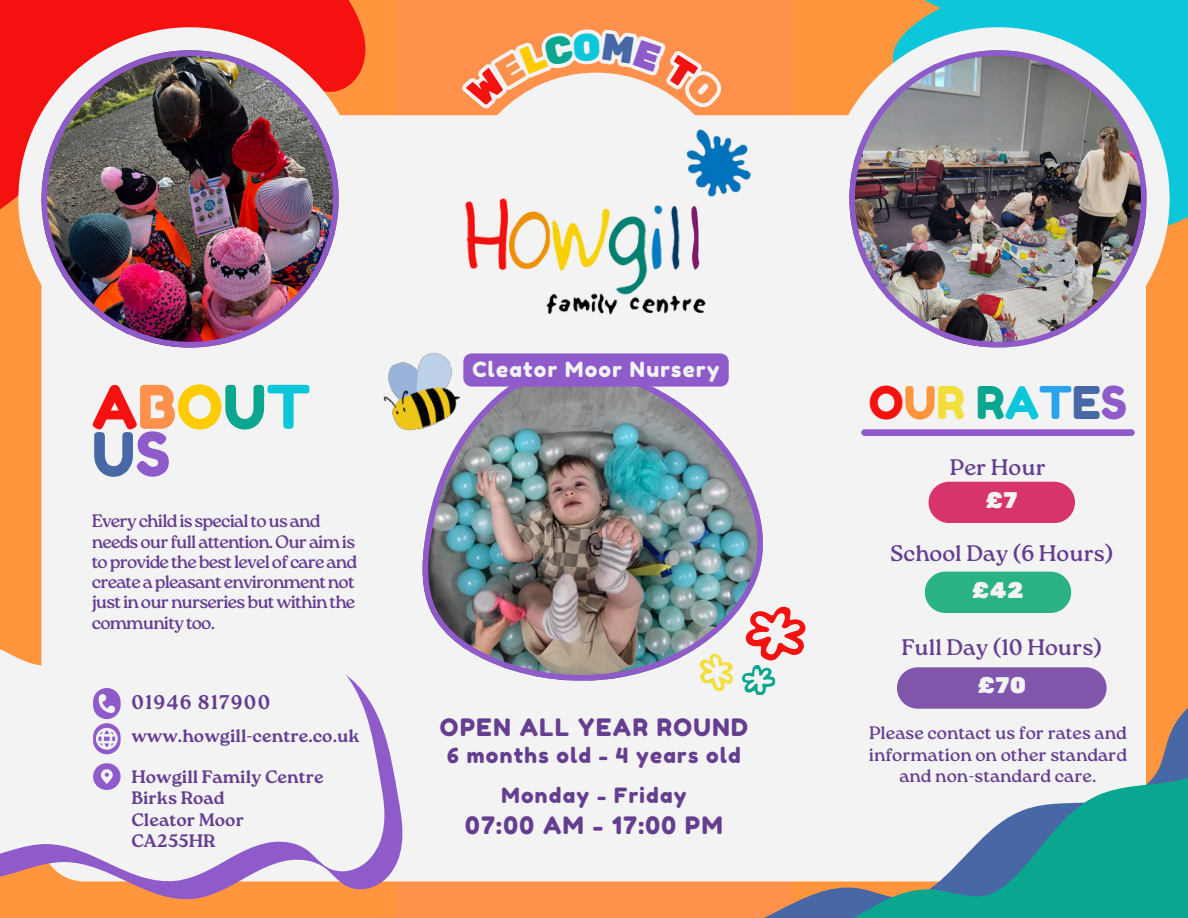
<style>
.page{position:relative;width:1188px;height:918px;background:#ff953c}
.page>*{position:absolute;margin:0;border:0;box-sizing:border-box;transform-origin:0 0}
.t1{font:60px/47.2px "Fredoka One";color:#f61111}
.t2{font:45px "Fredoka One";color:#f61111}
.t3{font:24px "Fredoka One";letter-spacing:.06em;color:#663e91}
.t4{font:22.5px "Roca One";color:#663e91}
.t5{font:22.5px "Rubik One";color:#f2f3f2}
.t6{font:21px "Fredoka One";letter-spacing:.06em;color:#663e91}
.t7{font:21px "Fredoka One";letter-spacing:.06em;color:#f2f3f2}
.t8{font:700 19.8px "Roca One";letter-spacing:.06em;color:#663e91}
.t9{font:18px/20.2px "Roca One";letter-spacing:-.045em;color:#663e91}
.t10{font:18px/21.3px "Roca One";color:#663e91;text-align:center}
.t11{font:700 18px "Roca One";color:#663e91}
.s1{color:#ff914d}
.s2{color:#fc0}
.s3{color:#0aa68f}
.s4{color:#0cc6d9}
.s5{color:#4868a5}
.s6{color:#8f5ac9}
.s7{color:#ff953c}
.s8{color:#f4de3c}
.s9{color:#2aa2ed}
</style>
<div class="page">
<div style="left:396px;top:0;width:396px;height:918px;background:#ff914d"></div>
<svg style="left:0;top:0;width:366px;height:229px;background:#f61b14"></svg>
<svg style="left:894px;top:0;width:294px;height:229px;background:#1dc2ce"></svg>
<div style="left:41px;top:115px;width:1105px;height:766px;background:#f2f3f2"></div>
<div style="left:584px;top:701px;width:65px;height:181px;background:#f2f3f2"></div>
<svg style="left:649px;top:670px;width:539px;height:248px;background:#bad1cb"></svg>
<div style="left:18px;top:27px;width:344px;height:344px;background:#f2f3f2;border-radius:50%"></div>
<div style="left:826px;top:27px;width:344px;height:344px;background:#f2f3f2;border-radius:50%"></div>
<img style="left:41px;top:50px;width:297px;height:297px">
<img style="left:849px;top:50px;width:297px;height:297px">
<svg style="left:173px;top:631px;width:242px;height:269px;background:#eeddd6"></svg>
<svg style="left:0;top:613px;width:397px;height:285px;background:#eadfe1"></svg>
<img style="left:423px;top:367px;width:340px;height:314px">
<svg style="left:93px;top:763px;width:28px;height:27px"></svg>
<svg style="left:93px;top:688px;width:28px;height:66px;background:#bea3dc"></svg>
<div style="left:467px;top:353px;width:262px;height:34px;background:#8f5ac9"></div>
<img style="left:389px;top:115px;width:387px;height:223px">
<div style="left:929px;top:482px;width:146px;height:41px;background:#d7336d;border-radius:21px"></div>
<div style="left:925px;top:572px;width:146px;height:41px;background:#2ab184;border-radius:21px"></div>
<div style="left:897px;top:667px;width:210px;height:42px;background:#8056ac;border-radius:21px"></div>
<div style="left:865px;top:429px;width:266px;height:7px;background:#8f5ac9"></div>
<img style="left:375px;top:347px;width:92px;height:90px">
<svg style="left:695px;top:594px;width:122px;height:102px;background:#dacac6"></svg>
<svg style="left:453px;top:29px;width:281px;height:99px"></svg>
<h5 class="t1" style="left:92px;top:383px;width:220px">A<span class="s1">B</span><span class="s2">O</span><span class="s3">U</span><span class="s4">T<br></span><span class="s5">U</span><span class="s6">S</span></h5>
<h2 class="t9" style="left:92px;top:511px;width:267px">Everychildisspecialtousand needsourfullattention.Ouraimis toprovidethebestlevelofcareand createapleasantenvironmentnot justinournurseriesbutwithinthe communitytoo.</h2>
<p class="t8" style="left:131px;top:690px;width:140px">01946 817900</p>
<p class="t11" style="left:131px;top:726px;width:230px">www.howgill-centre.co.uk</p>
<p class="t11" style="left:131px;top:766px;width:194px">Howgill Family Centre</p>
<h6 class="t11" style="left:131px;top:787px;width:95px">Birks Road</h6>
<p class="t11" style="left:131px;top:809px;width:114px">Cleator Moor</p>
<p class="t11" style="left:131px;top:830px;width:86px">CA255HR</p>
<p class="t7" style="left:472px;top:356px;width:249px">Cleator Moor Nursery</p>
<p class="t3" style="left:440px;top:713px;width:310px">OPEN ALL YEAR ROUND</p>
<h5 class="t6" style="left:447px;top:743px;width:295px">6 months old - 4 years old</h5>
<h5 class="t6" style="left:501px;top:783px;width:187px">Monday - Friday</h5>
<p class="t3" style="left:465px;top:811px;width:259px">07:00 AM - 17:00 PM</p>
<p class="t2" style="left:869px;top:375px;width:260px">O<span class="s7">U</span><span class="s8">R</span> <span class="s3">R</span><span class="s4">A</span><span class="s9">T</span><span class="s5">E</span><span class="s6">S</span></p>
<p class="t4" style="left:950px;top:454px;width:97px">Per Hour</p>
<p class="t5" style="left:986px;top:487px;width:34px">£7</p>
<p class="t4" style="left:890px;top:540px;width:225px">School Day (6 Hours)</p>
<h4 class="t5" style="left:972px;top:577px;width:54px">£42</h4>
<p class="t4" style="left:902px;top:634px;width:202px">Full Day (10 Hours)</p>
<h5 class="t5" style="left:977px;top:672px;width:50px">£70</h5>
<h5 class="t10" style="left:869px;top:723px;width:260px">Please contact us for rates and information on other standard and non-standard care.</h5>
</div>
